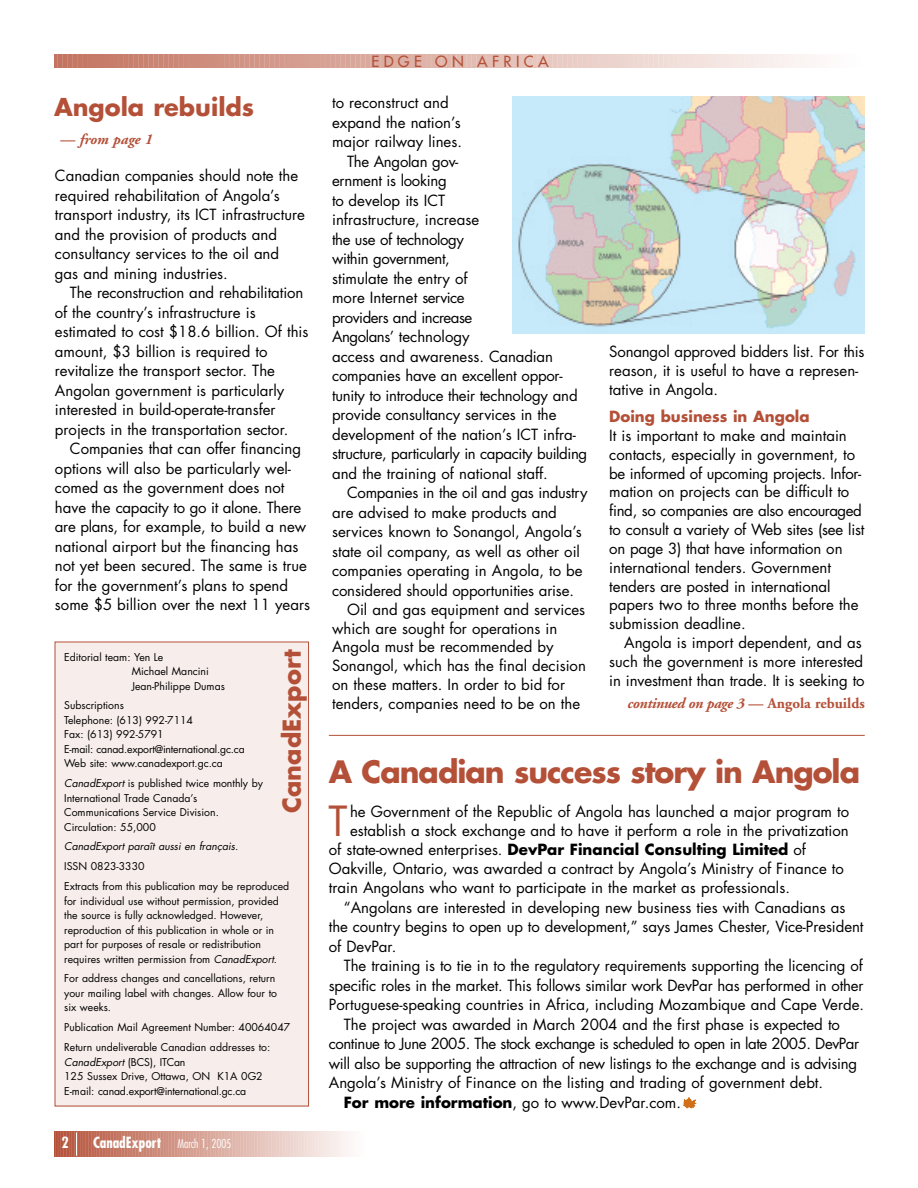
<style>
.page{position:relative;width:918px;height:1188px;background:#fff}
.page>*{position:absolute;margin:0;border:0;box-sizing:border-box;transform-origin:0 0}
.t1{font:40.5px "Futura";color:#b45038}
.t2{font:700 30px "Futura";letter-spacing:-.035em;color:#b45038}
.t3{font:700 24px "Futura";color:#b45038}
.t4{font:15px/19.5px "Futura";color:#000}
.t5{font:15px "Futura";letter-spacing:-.02em;color:#000}
.t6{font:15px "Futura";letter-spacing:-.03em;color:#000}
.t7{font:15px "Futura";letter-spacing:-.025em;color:#000}
.t8{font:700 15px "Futura";color:#000}
.t9{font:italic 700 15px "Adobe Garamond";letter-spacing:-.025em;color:#b45038}
.t10{font:700 condensed 15px "Futura";color:#fff}
.t11{font:700 15px "Futura";color:#b45038}
.t12{font:15px "Futura";letter-spacing:.29em;color:#b45038}
.t13{font:italic 700 15px "Adobe Garamond";color:#b45038}
.t14{font:10.5px/14.4px "Futura";color:#000}
.t15{font:italic 10.5px "Futura";color:#000}
.s1{font-style:normal}
.s2{font-style:italic}
.s3{font-weight:300;font-size:12px}
.s4{font-weight:400}
.s5{font-weight:700}
</style>
<div class="page">
<svg style="left:55px;top:54px;width:755px;height:14px;background:#dfb5ab"></svg>
<svg style="left:54px;top:1131px;width:296px;height:25px;background:#d8a79a"></svg>
<div style="left:55px;top:642px;width:254px;height:464px;background:#f7eeeb"></div>
<div style="left:55px;top:642px;width:254px;height:464px;border:1px solid #b45038"></div>
<img style="left:512px;top:96px;width:353px;height:237px">
<hr style="left:329px;top:735px;width:536px;height:1px;background:#b45038">
<svg style="left:683px;top:1098px;width:13px;height:10px"></svg>
<h3 class="t3" style="left:54px;top:96px;width:202px">Angola rebuilds</h3>
<p class="t13" style="left:61px;top:134px;width:94px"><span class="s1">—</span> from page 1</p>
<p class="t4" style="left:55px;top:167px;width:251px">Canadian companies should note the required rehabilitation of Angola’s transport industry, its ICT infrastructure and the provision of products and consultancy services to the oil and gas and mining industries.</p>
<p class="t4" style="left:55px;top:284px;width:255px;text-indent:15px">The reconstruction and rehabilitation of the country’s infrastructure is estimated to cost $18.6 billion. Of this amount, $3 billion is required to revitalize the transport sector. The Angolan government is particularly interested in build-operate-transfer projects in the transportation sector.</p>
<p class="t4" style="left:55px;top:440px;width:257px;text-indent:15px">Companies that can offer financing options will also be particularly wel&shy;comed as the government does not have the capacity to go it alone. There are plans, for example, to build a new national airport but the financing has not yet been secured. The same is true for the government’s plans to spend some $5 billion over the next 11 years</p>
<h3 class="t3" style="left:281px;top:813px;width:165px;rotate:-90deg">CanadExport</h3>
<p class="t14" style="left:132px;top:650px;width:95px;text-indent:-68px">Editorial team: Yen Le<br>Michael Mancini<br>Jean-Philippe Dumas</p>
<p class="t14" style="left:64px;top:699px;width:182px">Subscriptions<br>Telephone: (613) 992-7114<br>Fax: (613) 992-5791<br>E-mail: canad.export@international.gc.ca<br>Web site: www.canadexport.gc.ca</p>
<p class="t14" style="left:64px;top:777px;width:200px"><span class="s2">CanadExport</span> is published twice monthly by<br>International Trade Canada’s<br>Communications Service Division.<br>Circulation: 55,000</p>
<p class="t15" style="left:64px;top:842px;width:176px">CanadExport paraît aussi en français.</p>
<p class="t14" style="left:64px;top:857px;width:227px;line-height:20px">ISSN 0823-3330<br>Extracts from this publication may be reproduced</p>
<p class="t14" style="left:64px;top:895px;width:216px">for individual use without permission, provided the source is fully acknowledged. However, reproduction of this publication in whole or in part for purposes of resale or redistribution requires written permission from <span class="s2">CanadExport</span>.</p>
<p class="t14" style="left:64px;top:972px;width:214px">For address changes and cancellations, return your mailing label with changes. Allow four to six weeks.</p>
<p class="t14" style="left:64px;top:1018px;width:228px;line-height:19.8px">Publication Mail Agreement Number: 40064047<br>Return undeliverable Canadian addresses to:</p>
<p class="t14" style="left:64px;top:1055px;width:200px"><span class="s2">CanadExport</span> (BCS), ITCan<br>125 Sussex Drive, Ottawa, ON K1A 0G2<br>E-mail: canad.export@international.gc.ca</p>
<p class="t10" style="left:62px;top:1136px;width:9px">2</p>
<p class="t10" style="left:93px;top:1136px;width:140px">CanadExport <span class="s3">March 1, 2005</span></p>
<p class="t12" style="left:372px;top:54px;width:179px">EDGE ON AFRICA</p>
<p class="t4" style="left:332px;top:94px;width:118px">to reconstruct and</p>
<p class="t4" style="left:332px;top:114px;width:130px">expand the nation’s</p>
<p class="t4" style="left:332px;top:133px;width:131px">major railway lines.</p>
<p class="t5" style="left:347px;top:155px;width:113px">The Angolan gov-</p>
<p class="t5" style="left:332px;top:174px;width:116px">ernment is looking</p>
<p class="t4" style="left:332px;top:192px;width:115px">to develop its ICT</p>
<p class="t4" style="left:332px;top:211px;width:149px">infrastructure, increase</p>
<p class="t7" style="left:332px;top:233px;width:133px">the use of technology</p>
<p class="t7" style="left:332px;top:252px;width:119px">within government,</p>
<p class="t4" style="left:332px;top:270px;width:137px">stimulate the entry of</p>
<p class="t4" style="left:332px;top:289px;width:134px">more Internet service</p>
<p class="t6" style="left:332px;top:311px;width:142px">providers and increase</p>
<p class="t4" style="left:332px;top:328px;width:139px">Angolans’ technology</p>
<p class="t4" style="left:332px;top:348px;width:222px">access and awareness. Canadian</p>
<p class="t4" style="left:332px;top:367px;width:232px">companies have an excellent oppor-</p>
<p class="t5" style="left:332px;top:389px;width:247px">tunity to introduce their technology and</p>
<p class="t4" style="left:332px;top:406px;width:226px">provide consultancy services in the</p>
<p class="t4" style="left:332px;top:426px;width:245px">development of the nation’s ICT infra-</p>
<p class="t7" style="left:332px;top:447px;width:257px">structure, particularly in capacity building</p>
<p class="t4" style="left:332px;top:465px;width:217px">and the training of national staff.</p>
<p class="t5" style="left:347px;top:486px;width:242px">Companies in the oil and gas industry</p>
<p class="t4" style="left:332px;top:504px;width:226px">are advised to make products and</p>
<p class="t4" style="left:332px;top:523px;width:251px">services known to Sonangol, Angola’s</p>
<p class="t4" style="left:332px;top:543px;width:249px">state oil company, as well as other oil</p>
<p class="t4" style="left:332px;top:562px;width:252px">companies operating in Angola, to be</p>
<p class="t4" style="left:332px;top:582px;width:243px">considered should opportunities arise.</p>
<p class="t4" style="left:347px;top:601px;width:240px">Oil and gas equipment and services</p>
<p class="t4" style="left:332px;top:620px;width:227px">which are sought for operations in</p>
<p class="t4" style="left:332px;top:638px;width:223px">Angola must be recommended by</p>
<p class="t4" style="left:332px;top:657px;width:255px">Sonangol, which has the final decision</p>
<p class="t4" style="left:332px;top:676px;width:235px">on these matters. In order to bid for</p>
<p class="t4" style="left:332px;top:695px;width:250px">tenders, companies need to be on the</p>
<p class="t4" style="left:609px;top:344px;width:257px;line-height:18.9px">Sonangol approved bidders list. For this reason, it is useful to have a represen&shy;tative in Angola.</p>
<p class="t11" style="left:609px;top:410px;width:202px">Doing business in Angola</p>
<p class="t4" style="left:609px;top:427px;width:257px;line-height:18.9px">It is important to make and maintain contacts, especially in government, to be informed of upcoming projects. Infor&shy;mation on projects can be difficult to find, so companies are also encouraged to consult a variety of Web sites (see list on page 3) that have information on international tenders. Government tenders are posted in international papers two to three months before the submission deadline.</p>
<p class="t4" style="left:609px;top:634px;width:257px;line-height:18.8px;text-indent:15px">Angola is import dependent, and as such the government is more interested in investment than trade. It is seeking to</p>
<p class="t9" style="left:628px;top:698px;width:239px">continued on page 3 <span class="s1">— Angola rebuilds</span></p>
<h2 class="t2" style="left:329px;top:758px;width:533px">A Canadian success story in Angola</h2>
<h1 class="t1" style="left:329px;top:802px;width:21px">T</h1>
<p class="t4" style="left:350px;top:803px;width:501px">he Government of the Republic of Angola has launched a major program to</p>
<p class="t4" style="left:350px;top:822px;width:500px">establish a stock exchange and to have it perform a role in the privatization</p>
<p class="t8" style="left:329px;top:842px;width:479px"><span class="s4">of state-owned enterprises.</span> DevPar Financial Consulting Limited <span class="s4">of</span></p>
<p class="t4" style="left:329px;top:860px;width:517px">Oakville, Ontario, was awarded a contract by Angola’s Ministry of Finance to</p>
<p class="t4" style="left:329px;top:879px;width:463px">train Angolans who want to participate in the market as professionals.</p>
<p class="t4" style="left:344px;top:899px;width:503px">“Angolans are interested in developing new business ties with Canadians as</p>
<p class="t4" style="left:329px;top:918px;width:536px">the country begins to open up to development,” says James Chester, Vice-President</p>
<p class="t4" style="left:329px;top:938px;width:69px">of DevPar.</p>
<p class="t4" style="left:344px;top:957px;width:521px">The training is to tie in to the regulatory requirements supporting the licencing of</p>
<p class="t4" style="left:329px;top:977px;width:536px">specific roles in the market. This follows similar work DevPar has performed in other</p>
<p class="t4" style="left:329px;top:996px;width:537px">Portuguese-speaking countries in Africa, including Mozambique and Cape Verde.</p>
<p class="t4" style="left:344px;top:1016px;width:498px">The project was awarded in March 2004 and the first phase is expected to</p>
<p class="t6" style="left:329px;top:1037px;width:532px">continue to June 2005. The stock exchange is scheduled to open in late 2005. DevPar</p>
<p class="t5" style="left:329px;top:1056px;width:530px">will also be supporting the attraction of new listings to the exchange and is advising</p>
<p class="t4" style="left:329px;top:1074px;width:496px">Angola’s Ministry of Finance on the listing and trading of government debt.</p>
<p class="t4" style="left:344px;top:1094px;width:339px"><span class="s5">For more information</span>, go to www.DevPar.com.</p>
</div>
